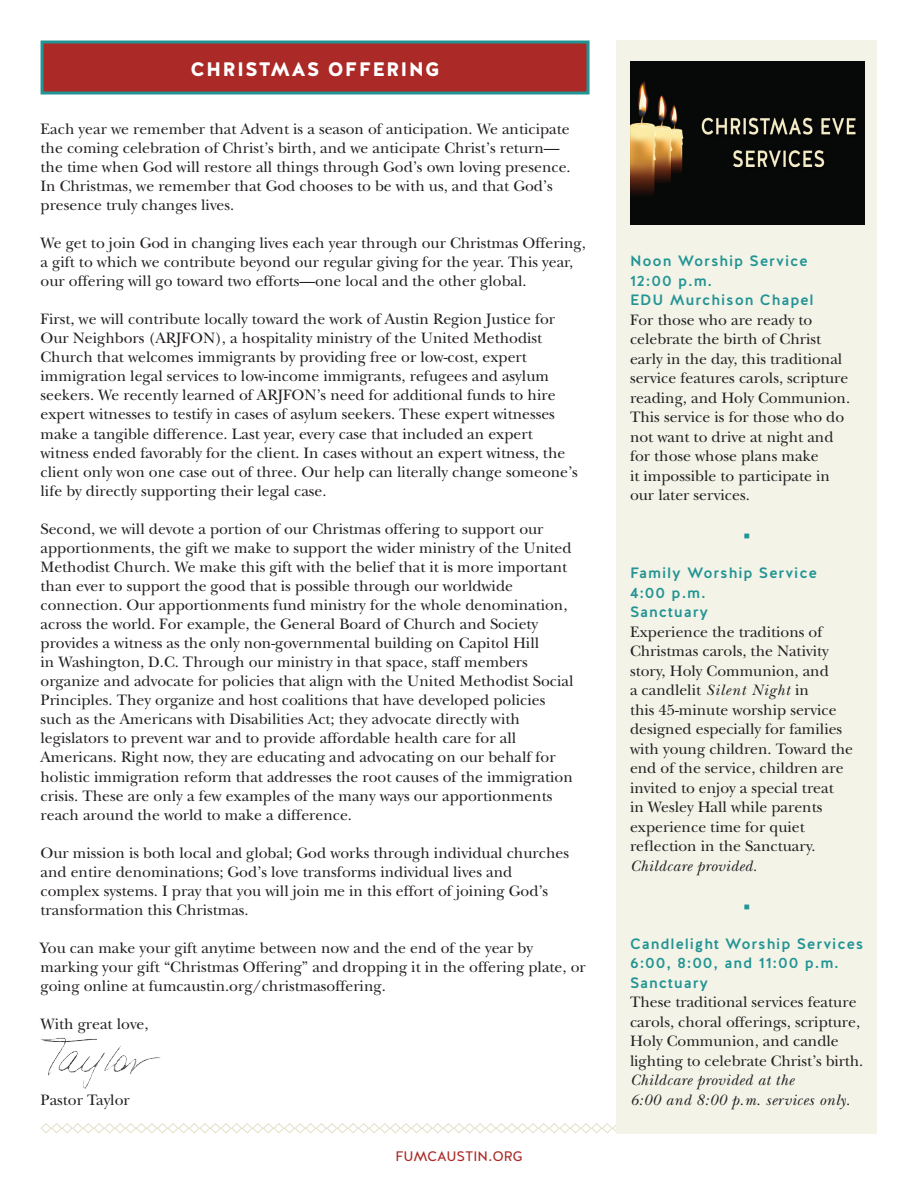
<style>
.page{position:relative;width:918px;height:1188px;background:#fff}
.page>*{position:absolute;margin:0;border:0;box-sizing:border-box;transform-origin:0 0}
.t1{font:900 19.5px "Halis R";letter-spacing:.06em;color:#fff}
.t2{font:16.5px "Halis R S Book";color:#ab2a27}
.t3{font:15.75px/19px "New Baskerville Std";color:#231f20}
.t4{font:italic 15.75px/19.5px "New Baskerville Std";letter-spacing:.03em;color:#231f20}
.t5{font:500 15px/19.5px "Halis R";letter-spacing:.06em;color:#229493}
.t6{font:8.25px "Wingdings";color:#229493}
.s1{font-style:italic}
</style>
<div class="page">
<svg style="left:40px;top:1123px;width:576px;height:11px"></svg>
<img style="left:41px;top:1038px;width:120px;height:51px">
<div style="left:41px;top:40px;width:549px;height:54px;background:#ab2a27;border:3px solid #229493"></div>
<div style="left:616px;top:40px;width:262px;height:1094px;background:#f3f3e8"></div>
<img style="left:630px;top:61px;width:234px;height:164px">
<p class="t1" style="left:191px;top:56px;width:250px">CHRISTMAS OFFERING</p>
<p class="t3" style="left:41px;top:119px;width:532px">Each year we remember that Advent is a season of anticipation. We anticipate the coming celebration of Christ’s birth, and we anticipate Christ’s return— the time when God will restore all things through God’s own loving presence.<br>In Christmas, we remember that God chooses to be with us, and that God’s presence truly changes lives.</p>
<p class="t3" style="left:41px;top:233px;width:547px">We get to join God in changing lives each year through our Christmas Offering, a gift to which we contribute beyond our regular giving for the year. This year, our offering will go toward two efforts—one local and the other global.</p>
<p class="t3" style="left:41px;top:310px;width:539px">First, we will contribute locally toward the work of Austin Region Justice for Our Neighbors (ARJFON), a hospitality ministry of the United Methodist Church that welcomes immigrants by providing free or low-cost, expert immigration legal services to low-income immigrants, refugees and asylum seekers. We recently learned of ARJFON’s need for additional funds to hire expert witnesses to testify in cases of asylum seekers. These expert witnesses make a tangible difference. Last year, every case that included an expert witness ended favorably for the client. In cases without an expert witness, the client only won one case out of three. Our help can literally change someone’s life by directly supporting their legal case.</p>
<p class="t3" style="left:41px;top:519px;width:534px">Second, we will devote a portion of our Christmas offering to support our apportionments, the gift we make to support the wider ministry of the United Methodist Church. We make this gift with the belief that it is more important than ever to support the good that is possible through our worldwide connection. Our apportionments fund ministry for the whole denomination, across the world. For example, the General Board of Church and Society provides a witness as the only non-governmental building on Capitol Hill<br>in Washington, D.C. Through our ministry in that space, staff members organize and advocate for policies that align with the United Methodist Social Principles. They organize and host coalitions that have developed policies such as the Americans with Disabilities Act; they advocate directly with legislators to prevent war and to provide affordable health care for all Americans. Right now, they are educating and advocating on our behalf for holistic immigration reform that addresses the root causes of the immigration crisis. These are only a few examples of the many ways our apportionments reach around the world to make a difference.</p>
<p class="t3" style="left:41px;top:843px;width:530px">Our mission is both local and global; God works through individual churches and entire denominations; God’s love transforms individual lives and complex systems. I pray that you will join me in this effort of joining God’s transformation this Christmas.</p>
<p class="t3" style="left:41px;top:939px;width:547px">You can make your gift anytime between now and the end of the year by marking your gift “Christmas Offering” and dropping it in the offering plate, or going online at fumcaustin.org/christmasoffering.</p>
<p class="t3" style="left:41px;top:1015px;width:110px">With great love,</p>
<p class="t3" style="left:41px;top:1091px;width:91px">Pastor Taylor</p>
<p class="t2" style="left:395px;top:1144px;width:129px">fumcaustin.org</p>
<p class="t5" style="left:630px;top:252px;width:185px">Noon Worship Service<br>12:00 p.m.<br>EDU Murchison Chapel</p>
<p class="t3" style="left:630px;top:310px;width:222px;line-height:19.5px">For those who are ready to celebrate the birth of Christ early in the day, this traditional service features carols, scripture reading, and Holy Communion.<br>This service is for those who do not want to drive at night and for those whose plans make<br>it impossible to participate in our later services.</p>
<p class="t6" style="left:744px;top:532px;width:8px">■</p>
<p class="t5" style="left:630px;top:564px;width:189px">Family Worship Service<br>4:00 p.m.<br>Sanctuary</p>
<p class="t3" style="left:630px;top:622px;width:225px;line-height:19.5px">Experience the traditions of<br>Christmas carols, the Nativity story, Holy Communion, and<br>a candlelit <span class="s1">Silent Night</span> in<br>this 45-minute worship service designed especially for families with young children. Toward the end of the service, children are invited to enjoy a special treat<br>in Wesley Hall while parents experience time for quiet reflection in the Sanctuary.</p>
<p class="t4" style="left:630px;top:856px;width:129px">Childcare provided.</p>
<p class="t6" style="left:744px;top:902px;width:8px">■</p>
<p class="t5" style="left:630px;top:934px;width:235px">Candlelight Worship Services<br>6:00, 8:00, and 11:00 p.m.<br>Sanctuary</p>
<p class="t3" style="left:630px;top:993px;width:235px;line-height:19.5px">These traditional services feature carols, choral offerings, scripture, Holy Communion, and candle lighting to celebrate Christ’s birth.</p>
<p class="t4" style="left:630px;top:1071px;width:222px">Childcare provided at the<br>6:00 and 8:00 p.m. services only.</p>
</div>
